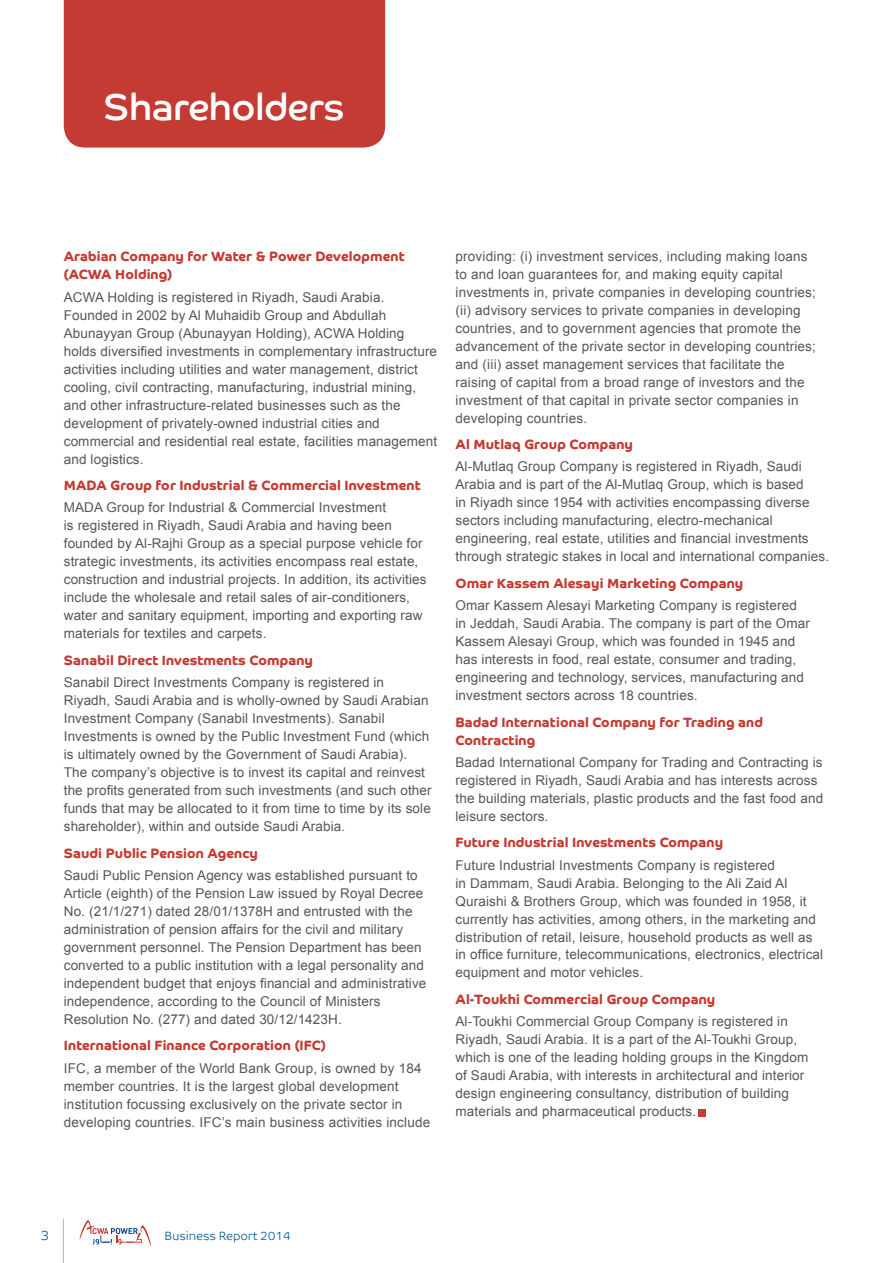
<style>
.page{position:relative;width:893px;height:1263px;background:#fff}
.page>*{position:absolute;margin:0;border:0;box-sizing:border-box;transform-origin:0 0}
.t1{font:37.5px "Co Headline";color:#fff}
.t2{font:13.5px/18px "Arial";letter-spacing:.01em;color:#55565a}
.t3{font:700 13.5px/18px "Co Headline";letter-spacing:.01em;color:#c33b32}
.t4{font:300 13.5px "Co Text";color:#005b96}
.t5{font:300 12px "Co Text";letter-spacing:-.01em;color:#005b96}
</style>
<div class="page">
<svg style="left:80px;top:1220px;width:71px;height:26px"></svg>
<hr style="left:63px;top:1219px;width:1px;height:44px;background:#b3b2b3">
<div style="left:64px;top:0;width:321px;height:148px;background:#c33b32"></div>
<div style="left:698px;top:1109px;width:8px;height:8px;background:#c33b32"></div>
<h1 class="t1" style="left:104px;top:85px;width:242px">Shareholders</h1>
<p class="t3" style="left:64px;top:248px;width:343px">Arabian Company for Water &amp; Power Development (ACWA Holding)</p>
<p class="t2" style="left:64px;top:288px;width:375px">ACWA Holding is registered in Riyadh, Saudi Arabia.<br>Founded in 2002 by Al Muhaidib Group and Abdullah Abunayyan Group (Abunayyan Holding), ACWA Holding holds diversified investments in complementary infrastructure activities including utilities and water management, district cooling, civil contracting, manufacturing, industrial mining, and other infrastructure-related businesses such as the development of privately-owned industrial cities and commercial and residential real estate, facilities management and logistics.</p>
<p class="t3" style="left:64px;top:476px;width:359px">MADA Group for Industrial &amp; Commercial Investment</p>
<p class="t2" style="left:64px;top:499px;width:364px">MADA Group for Industrial &amp; Commercial Investment<br>is registered in Riyadh, Saudi Arabia and having been founded by Al-Rajhi Group as a special purpose vehicle for strategic investments, its activities encompass real estate, construction and industrial projects. In addition, its activities include the wholesale and retail sales of air-conditioners, water and sanitary equipment, importing and exporting raw materials for textiles and carpets.</p>
<p class="t3" style="left:64px;top:651px;width:251px">Sanabil Direct Investments Company</p>
<p class="t2" style="left:64px;top:673px;width:369px">Sanabil Direct Investments Company is registered in Riyadh, Saudi Arabia and is wholly-owned by Saudi Arabian Investment Company (Sanabil Investments). Sanabil Investments is owned by the Public Investment Fund (which is ultimately owned by the Government of Saudi Arabia).<br>The company’s objective is to invest its capital and reinvest the profits generated from such investments (and such other funds that may be allocated to it from time to time by its sole shareholder), within and outside Saudi Arabia.</p>
<p class="t3" style="left:64px;top:844px;width:196px">Saudi Public Pension Agency</p>
<p class="t2" style="left:64px;top:866px;width:364px">Saudi Public Pension Agency was established pursuant to Article (eighth) of the Pension Law issued by Royal Decree No. (21/1/271) dated 28/01/1378H and entrusted with the administration of pension affairs for the civil and military government personnel. The Pension Department has been converted to a public institution with a legal personality and independent budget that enjoys financial and administrative independence, according to the Council of Ministers Resolution No. (277) and dated 30/12/1423H.</p>
<p class="t3" style="left:64px;top:1037px;width:264px">International Finance Corporation (IFC)</p>
<p class="t2" style="left:64px;top:1059px;width:368px">IFC, a member of the World Bank Group, is owned by 184 member countries. It is the largest global development institution focussing exclusively on the private sector in developing countries. IFC’s main business activities include</p>
<p class="t2" style="left:455px;top:247px;width:362px">providing: (i) investment services, including making loans to and loan guarantees for, and making equity capital investments in, private companies in developing countries; (ii) advisory services to private companies in developing countries, and to government agencies that promote the advancement of the private sector in developing countries; and (iii) asset management services that facilitate the raising of capital from a broad range of investors and the investment of that capital in private sector companies in developing countries.</p>
<p class="t3" style="left:455px;top:435px;width:179px">Al Mutlaq Group Company</p>
<p class="t2" style="left:455px;top:458px;width:375px">Al-Mutlaq Group Company is registered in Riyadh, Saudi Arabia and is part of the Al-Mutlaq Group, which is based<br>in Riyadh since 1954 with activities encompassing diverse sectors including manufacturing, electro-mechanical engineering, real estate, utilities and financial investments through strategic stakes in local and international companies.</p>
<p class="t3" style="left:455px;top:574px;width:289px">Omar Kassem Alesayi Marketing Company</p>
<p class="t2" style="left:455px;top:596px;width:356px">Omar Kassem Alesayi Marketing Company is registered in Jeddah, Saudi Arabia. The company is part of the Omar Kassem Alesayi Group, which was founded in 1945 and has interests in food, real estate, consumer and trading, engineering and technology, services, manufacturing and investment sectors across 18 countries.</p>
<p class="t3" style="left:455px;top:713px;width:309px">Badad International Company for Trading and<br>Contracting</p>
<p class="t2" style="left:455px;top:753px;width:369px">Badad International Company for Trading and Contracting is registered in Riyadh, Saudi Arabia and has interests across the building materials, plastic products and the fast food and leisure sectors.</p>
<p class="t3" style="left:455px;top:833px;width:269px">Future Industrial Investments Company</p>
<p class="t2" style="left:455px;top:856px;width:369px">Future Industrial Investments Company is registered<br>in Dammam, Saudi Arabia. Belonging to the Ali Zaid Al Quraishi &amp; Brothers Group, which was founded in 1958, it currently has activities, among others, in the marketing and distribution of retail, leisure, household products as well as in office furniture, telecommunications, electronics, electrical equipment and motor vehicles.</p>
<p class="t3" style="left:455px;top:990px;width:261px">Al-Toukhi Commercial Group Company</p>
<p class="t2" style="left:455px;top:1013px;width:354px">Al-Toukhi Commercial Group Company is registered in Riyadh, Saudi Arabia. It is a part of the Al-Toukhi Group, which is one of the leading holding groups in the Kingdom of Saudi Arabia, with interests in architectural and interior design engineering consultancy, distribution of building materials and pharmaceutical products.</p>
<p class="t4" style="left:41px;top:1227px;width:10px">3</p>
<p class="t5" style="left:165px;top:1228px;width:128px">Business Report 2014</p>
</div>
